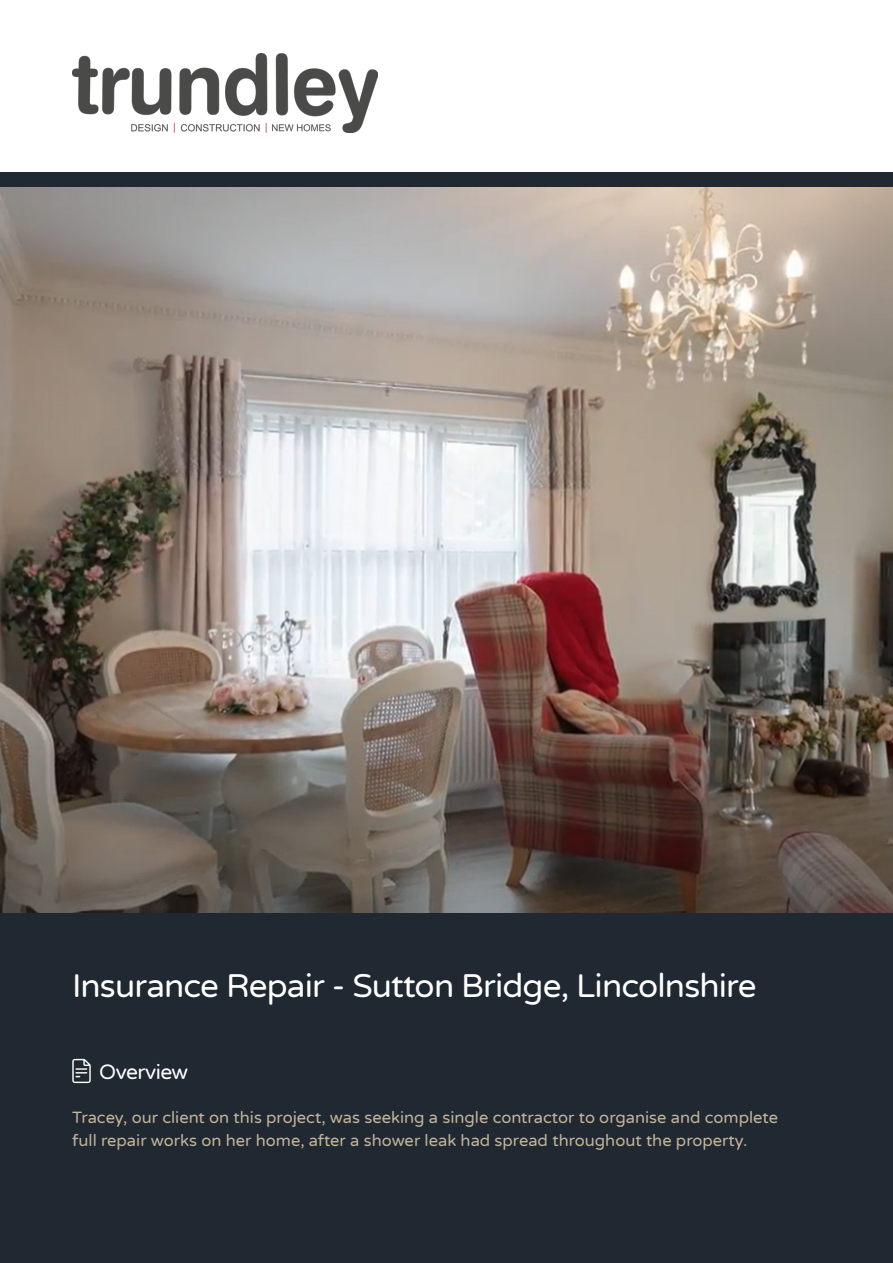
<style>
.page{position:relative;width:893px;height:1263px;background:#fff}
.page>*{position:absolute;margin:0;border:0;box-sizing:border-box;transform-origin:0 0}
.t1{font:33.15px "Varela Round";letter-spacing:-.025em;color:#fff}
.t2{font:21px "Varela Round";letter-spacing:-.025em;color:#fff}
.t3{font:16.5px/22.5px "Varela Round";color:#c2b598}
</style>
<div class="page">
<div style="left:0;top:912px;width:893px;height:351px;background:#202832"></div>
<div style="left:0;top:172px;width:893px;height:15px;background:#202832"></div>
<svg style="left:72px;top:1059px;width:19px;height:24px"></svg>
<img style="left:0;top:187px;width:893px;height:725px">
<img style="left:72px;top:53px;width:305px;height:80px">
<p class="t1" style="left:72px;top:962px;width:686px">Insurance Repair - Sutton Bridge, Lincolnshire</p>
<p class="t2" style="left:99px;top:1058px;width:91px">Overview</p>
<p class="t3" style="left:72px;top:1106px;width:707px">Tracey, our client on this project, was seeking a single contractor to organise and complete full repair works on her home, after a shower leak had spread throughout the property.</p>
</div>
